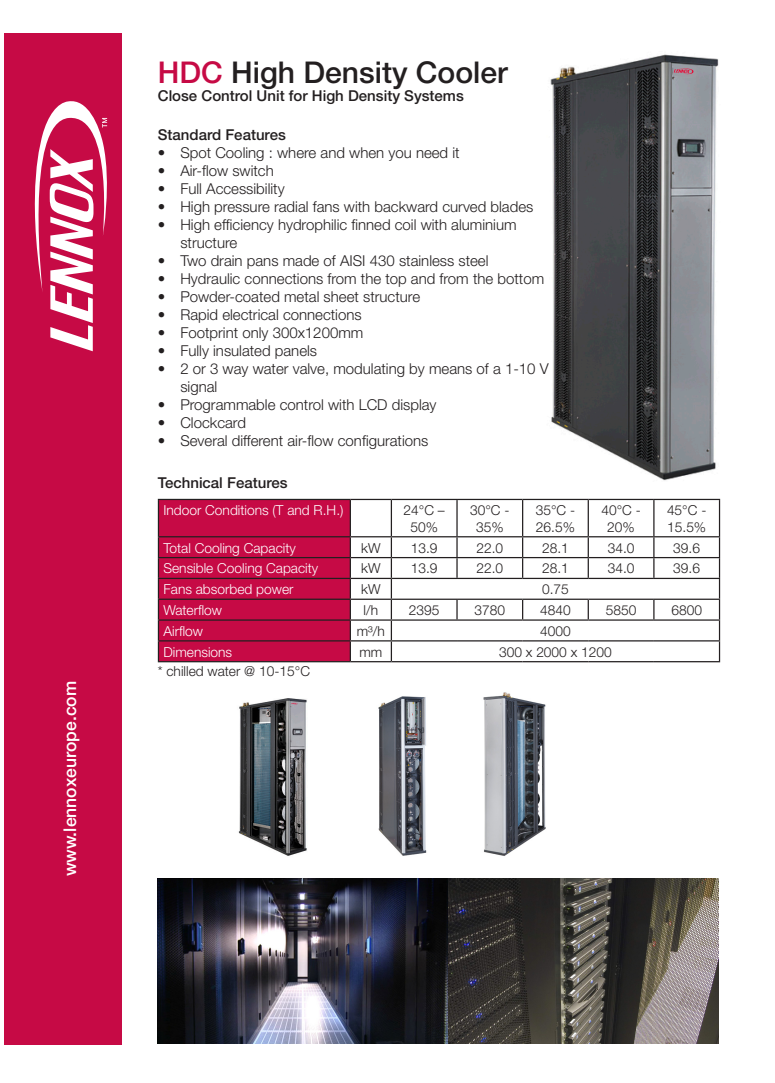
<style>
.page{position:relative;width:775px;height:1083px;background:#fff}
.page>*{position:absolute;margin:0;border:0;box-sizing:border-box;transform-origin:0 0}
.t1{font:500 30px "Helvetica Neue";color:#231f20}
.t2{font:500 17.5px "Helvetica Neue";color:#fff}
.t3{font:300 15px/18px "Helvetica Neue";color:#231f20}
.t4{font:500 15px "Helvetica Neue";color:#231f20}
.t5{font:300 13.75px/16.5px "Helvetica Neue";color:#231f20;text-align:center}
.t6{font:300 13.75px "Helvetica Neue";color:#fff}
.s1{color:#c60a45}
</style>
<div class="page">
<div style="left:4px;top:33px;width:117px;height:1011px;background:#c60a45"></div>
<svg style="left:35px;top:101px;width:72px;height:250px"></svg>
<hr style="left:350px;top:499px;width:41px;height:1px;background:#231f20">
<hr style="left:391px;top:499px;width:65px;height:1px;background:#231f20">
<hr style="left:390px;top:500px;width:2px;height:36px;background:#231f20">
<hr style="left:456px;top:499px;width:66px;height:1px;background:#231f20">
<hr style="left:456px;top:500px;width:1px;height:36px;background:#231f20">
<hr style="left:522px;top:499px;width:66px;height:1px;background:#231f20">
<hr style="left:521px;top:500px;width:2px;height:36px;background:#231f20">
<hr style="left:588px;top:499px;width:65px;height:1px;background:#231f20">
<hr style="left:587px;top:500px;width:1px;height:36px;background:#231f20">
<hr style="left:653px;top:499px;width:66px;height:1px;background:#231f20">
<hr style="left:653px;top:500px;width:1px;height:36px;background:#231f20">
<hr style="left:718px;top:500px;width:1px;height:36px;background:#231f20">
<hr style="left:350px;top:536px;width:41px;height:1px;background:#231f20">
<hr style="left:391px;top:536px;width:65px;height:1px;background:#231f20">
<hr style="left:390px;top:537px;width:2px;height:20px;background:#231f20">
<hr style="left:456px;top:536px;width:66px;height:1px;background:#231f20">
<hr style="left:522px;top:536px;width:66px;height:1px;background:#231f20">
<hr style="left:521px;top:537px;width:2px;height:20px;background:#231f20">
<hr style="left:588px;top:536px;width:65px;height:1px;background:#231f20">
<hr style="left:653px;top:536px;width:66px;height:1px;background:#231f20">
<hr style="left:350px;top:557px;width:41px;height:1px;background:#231f20">
<hr style="left:391px;top:557px;width:65px;height:1px;background:#231f20">
<hr style="left:456px;top:557px;width:66px;height:1px;background:#231f20">
<svg style="left:456px;top:537px;width:1px;height:40px"></svg>
<hr style="left:522px;top:557px;width:66px;height:1px;background:#231f20">
<svg style="left:521px;top:558px;width:2px;height:19px"></svg>
<hr style="left:588px;top:557px;width:65px;height:1px;background:#231f20">
<svg style="left:587px;top:537px;width:1px;height:40px"></svg>
<hr style="left:653px;top:557px;width:66px;height:1px;background:#231f20">
<svg style="left:653px;top:537px;width:1px;height:40px"></svg>
<hr style="left:350px;top:577px;width:41px;height:2px;background:#231f20">
<hr style="left:391px;top:577px;width:65px;height:2px;background:#231f20">
<hr style="left:456px;top:577px;width:66px;height:2px;background:#231f20">
<hr style="left:522px;top:577px;width:66px;height:2px;background:#231f20">
<hr style="left:588px;top:577px;width:65px;height:2px;background:#231f20">
<hr style="left:653px;top:577px;width:66px;height:2px;background:#231f20">
<hr style="left:350px;top:598px;width:41px;height:2px;background:#231f20">
<hr style="left:391px;top:598px;width:65px;height:2px;background:#231f20">
<svg style="left:390px;top:558px;width:2px;height:61px"></svg>
<hr style="left:456px;top:598px;width:66px;height:2px;background:#231f20">
<svg style="left:456px;top:600px;width:1px;height:19px"></svg>
<hr style="left:522px;top:598px;width:66px;height:2px;background:#231f20">
<svg style="left:522px;top:600px;width:1px;height:19px"></svg>
<hr style="left:588px;top:598px;width:65px;height:2px;background:#231f20">
<svg style="left:587px;top:600px;width:1px;height:19px"></svg>
<hr style="left:653px;top:598px;width:66px;height:2px;background:#231f20">
<svg style="left:653px;top:600px;width:1px;height:19px"></svg>
<hr style="left:350px;top:619px;width:41px;height:1px;background:#231f20">
<hr style="left:391px;top:619px;width:65px;height:1px;background:#231f20">
<hr style="left:390px;top:620px;width:2px;height:20px;background:#231f20">
<hr style="left:456px;top:619px;width:66px;height:1px;background:#231f20">
<hr style="left:522px;top:619px;width:66px;height:1px;background:#231f20">
<hr style="left:588px;top:619px;width:65px;height:1px;background:#231f20">
<hr style="left:653px;top:619px;width:66px;height:1px;background:#231f20">
<svg style="left:158px;top:499px;width:193px;height:162px;background:#bb0b42"></svg>
<hr style="left:350px;top:640px;width:41px;height:1px;background:#231f20">
<hr style="left:349px;top:641px;width:2px;height:20px;background:#231f20">
<hr style="left:391px;top:640px;width:65px;height:1px;background:#231f20">
<hr style="left:390px;top:641px;width:2px;height:20px;background:#231f20">
<hr style="left:456px;top:640px;width:66px;height:1px;background:#231f20">
<hr style="left:522px;top:640px;width:66px;height:1px;background:#231f20">
<hr style="left:588px;top:640px;width:65px;height:1px;background:#231f20">
<hr style="left:653px;top:640px;width:66px;height:1px;background:#231f20">
<svg style="left:718px;top:537px;width:1px;height:124px"></svg>
<hr style="left:158px;top:661px;width:192px;height:1px;background:#231f20">
<hr style="left:350px;top:661px;width:41px;height:1px;background:#231f20">
<hr style="left:391px;top:661px;width:65px;height:1px;background:#231f20">
<hr style="left:456px;top:661px;width:66px;height:1px;background:#231f20">
<hr style="left:522px;top:661px;width:66px;height:1px;background:#231f20">
<hr style="left:588px;top:661px;width:65px;height:1px;background:#231f20">
<hr style="left:653px;top:661px;width:66px;height:1px;background:#231f20">
<img style="left:158px;top:878px;width:560px;height:165px">
<img style="left:378px;top:696px;width:49px;height:160px">
<img style="left:483px;top:692px;width:63px;height:164px">
<img style="left:550px;top:54px;width:169px;height:427px">
<img style="left:238px;top:698px;width:69px;height:158px">
<p class="t2" style="left:59px;top:876px;width:197px;rotate:-90deg">www.lennoxeurope.com</p>
<p class="t1" style="left:158px;top:55px;width:351px"><span class="s1">HDC</span> High Density Cooler</p>
<p class="t4" style="left:158px;top:87px;width:307px">Close Control Unit for High Density Systems</p>
<p class="t4" style="left:158px;top:126px;width:129px">Standard Features</p>
<p class="t3" style="left:158px;top:144px;width:303px">• Spot Cooling : where and when you need it</p>
<p class="t3" style="left:158px;top:162px;width:117px">• Air-flow switch</p>
<p class="t3" style="left:158px;top:180px;width:128px">• Full Accessibility</p>
<p class="t3" style="left:158px;top:198px;width:377px">• High pressure radial fans with backward curved blades</p>
<p class="t3" style="left:180px;top:216px;width:337px;text-indent:-22px">• High efficiency hydrophilic finned coil with aluminium structure</p>
<p class="t3" style="left:158px;top:252px;width:332px">• Two drain pans made of AISI 430 stainless steel</p>
<p class="t3" style="left:158px;top:270px;width:387px">• Hydraulic connections from the top and from the bottom</p>
<p class="t3" style="left:158px;top:288px;width:264px">• Powder-coated metal sheet structure</p>
<p class="t3" style="left:158px;top:306px;width:205px">• Rapid electrical connections</p>
<p class="t3" style="left:158px;top:324px;width:207px">• Footprint only 300x1200mm</p>
<p class="t3" style="left:158px;top:342px;width:161px">• Fully insulated panels</p>
<p class="t3" style="left:180px;top:360px;width:369px;text-indent:-22px">• 2 or 3 way water valve, modulating by means of a 1-10 V signal</p>
<p class="t3" style="left:158px;top:396px;width:280px">• Programmable control with LCD display</p>
<p class="t3" style="left:158px;top:414px;width:90px">• Clockcard</p>
<p class="t3" style="left:158px;top:432px;width:272px">• Several different air-flow configurations</p>
<p class="t4" style="left:158px;top:474px;width:131px">Technical Features</p>
<p class="t6" style="left:163px;top:502px;width:181px">Indoor Conditions (T and R.H.)</p>
<p class="t5" style="left:403px;top:502px;width:43px">24°C –<br>50%</p>
<p class="t5" style="left:470px;top:502px;width:41px">30°C -<br>35%</p>
<p class="t5" style="left:535px;top:502px;width:41px;text-align:left">35°C -<br>26.5%</p>
<p class="t5" style="left:601px;top:502px;width:41px">40°C -<br>20%</p>
<p class="t5" style="left:666px;top:502px;width:41px;text-align:left">45°C -<br>15.5%</p>
<p class="t6" style="left:163px;top:539px;width:134px">Total Cooling Capacity</p>
<p class="t5" style="left:361px;top:539px;width:21px">kW</p>
<p class="t5" style="left:410px;top:539px;width:28px">13.9</p>
<p class="t5" style="left:476px;top:539px;width:28px">22.0</p>
<p class="t5" style="left:541px;top:539px;width:28px">28.1</p>
<p class="t5" style="left:607px;top:539px;width:28px">34.0</p>
<p class="t5" style="left:673px;top:539px;width:28px">39.6</p>
<p class="t6" style="left:163px;top:560px;width:156px">Sensible Cooling Capacity</p>
<p class="t5" style="left:361px;top:560px;width:21px">kW</p>
<p class="t5" style="left:410px;top:560px;width:28px">13.9</p>
<p class="t5" style="left:476px;top:560px;width:28px">22.0</p>
<p class="t5" style="left:541px;top:560px;width:28px">28.1</p>
<p class="t5" style="left:607px;top:560px;width:28px">34.0</p>
<p class="t5" style="left:673px;top:560px;width:28px">39.6</p>
<p class="t6" style="left:163px;top:581px;width:131px">Fans absorbed power</p>
<p class="t5" style="left:361px;top:580px;width:21px">kW</p>
<p class="t5" style="left:541px;top:580px;width:28px">0.75</p>
<p class="t6" style="left:163px;top:601px;width:60px">Waterflow</p>
<p class="t5" style="left:363px;top:601px;width:16px">l/h</p>
<p class="t5" style="left:408px;top:601px;width:32px">2395</p>
<p class="t5" style="left:474px;top:601px;width:32px">3780</p>
<p class="t5" style="left:540px;top:601px;width:32px">4840</p>
<p class="t5" style="left:605px;top:601px;width:32px">5850</p>
<p class="t5" style="left:671px;top:601px;width:32px">6800</p>
<p class="t6" style="left:163px;top:622px;width:41px">Airflow</p>
<p class="t5" style="left:356px;top:622px;width:29px">m³/h</p>
<p class="t5" style="left:540px;top:622px;width:32px">4000</p>
<p class="t6" style="left:163px;top:643px;width:70px">Dimensions</p>
<p class="t5" style="left:359px;top:643px;width:24px">mm</p>
<p class="t5" style="left:499px;top:643px;width:114px">300 x 2000 x 1200</p>
<p class="t5" style="left:158px;top:662px;width:154px">* chilled water @ 10-15°C</p>
</div>
